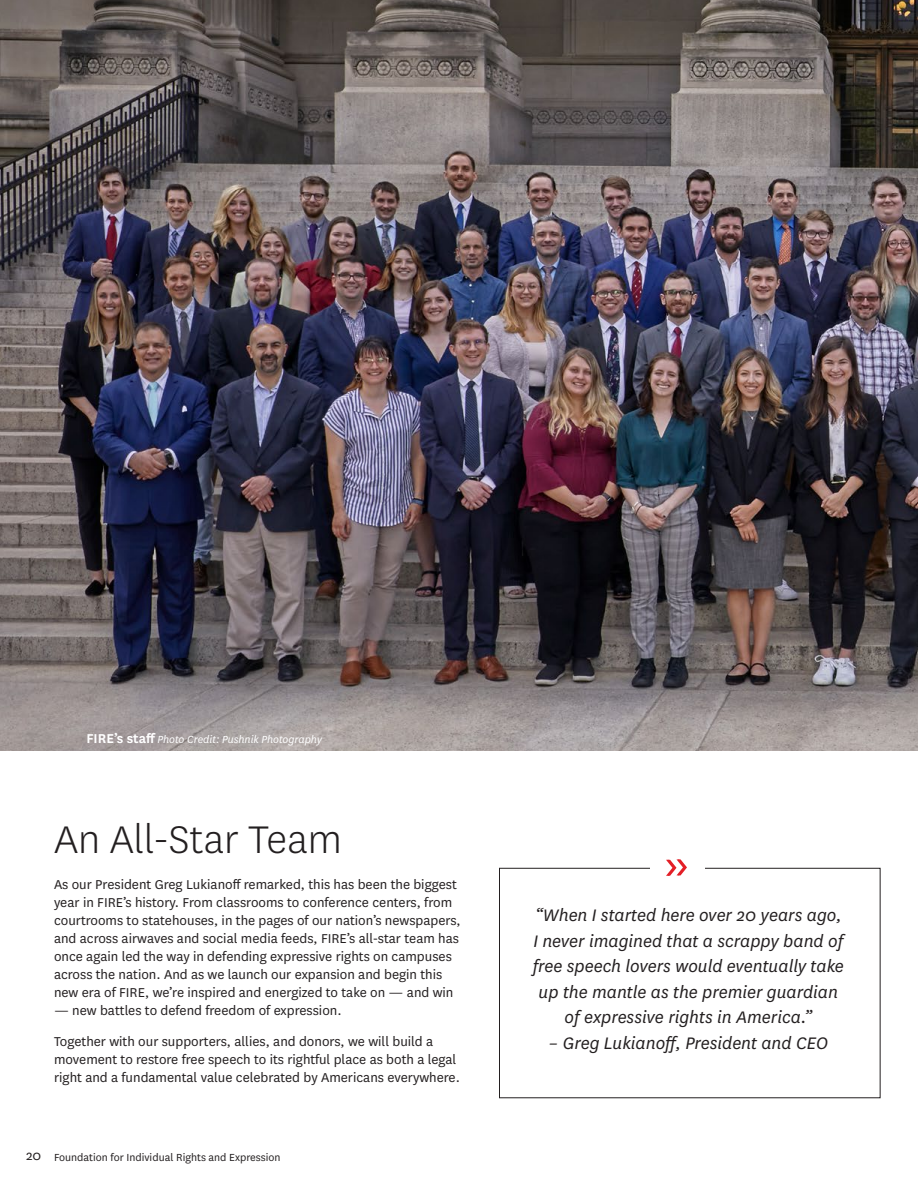
<style>
.page{position:relative;width:918px;height:1188px;background:#fff}
.page>*{position:absolute;margin:0;border:0;box-sizing:border-box;transform-origin:0 0}
.t1{font:300 45px "National";color:#231f20}
.t2{font:italic 19.5px/25.5px "National";color:#231f20;text-align:center}
.t3{font:15px/18px "National";color:#231f20}
.t4{font:12px "National";color:#231f20}
.t5{font:italic 12px "National";color:#fff}
.s1{font-weight:600;font-style:normal;font-size:15px}
.s2{font-size:15px}
</style>
<div class="page">
<img style="left:0;top:0;width:918px;height:751px">
<div style="left:499px;top:868px;width:382px;height:230px;border:1px solid #231f20"></div>
<div style="left:650px;top:843px;width:54px;height:49px;background:#fff"></div>
<svg style="left:666px;top:859px;width:21px;height:17px"></svg>
<p class="t5" style="left:86px;top:732px;width:237px"><span class="s1">FIRE’s staff</span> Photo Credit: Pushnik Photography</p>
<h1 class="t1" style="left:54px;top:811px;width:289px">An All-Star Team</h1>
<p class="t3" style="left:54px;top:874px;width:408px">As our President Greg Lukianoff remarked, this has been the biggest year in FIRE’s history. From classrooms to conference centers, from courtrooms to statehouses, in the pages of our nation’s newspapers, and across airwaves and social media feeds, FIRE’s all-star team has once again led the way in defending expressive rights on campuses across the nation. And as we launch our expansion and begin this new era of FIRE, we’re inspired and energized to take on — and win</p>
<p class="t3" style="left:54px;top:994px;width:381px;line-height:31.5px">— new battles to defend freedom of expression.<br>Together with our supporters, allies, and donors, we will build a</p>
<p class="t3" style="left:54px;top:1050px;width:408px">movement to restore free speech to its rightful place as both a legal right and a fundamental value celebrated by Americans everywhere.</p>
<p class="t4" style="left:26px;top:1149px;width:256px"><span class="s2">20</span> Foundation for Individual Rights and Expression</p>
<h2 class="t2" style="left:533px;top:902px;width:313px">“When I started here over 20 years ago, I never imagined that a scrappy band of free speech lovers would eventually take up the mantle as the premier guardian of expressive rights in America.”</h2>
<h2 class="t2" style="left:549px;top:1029px;width:281px">– Greg Lukianoff, President and CEO</h2>
</div>
